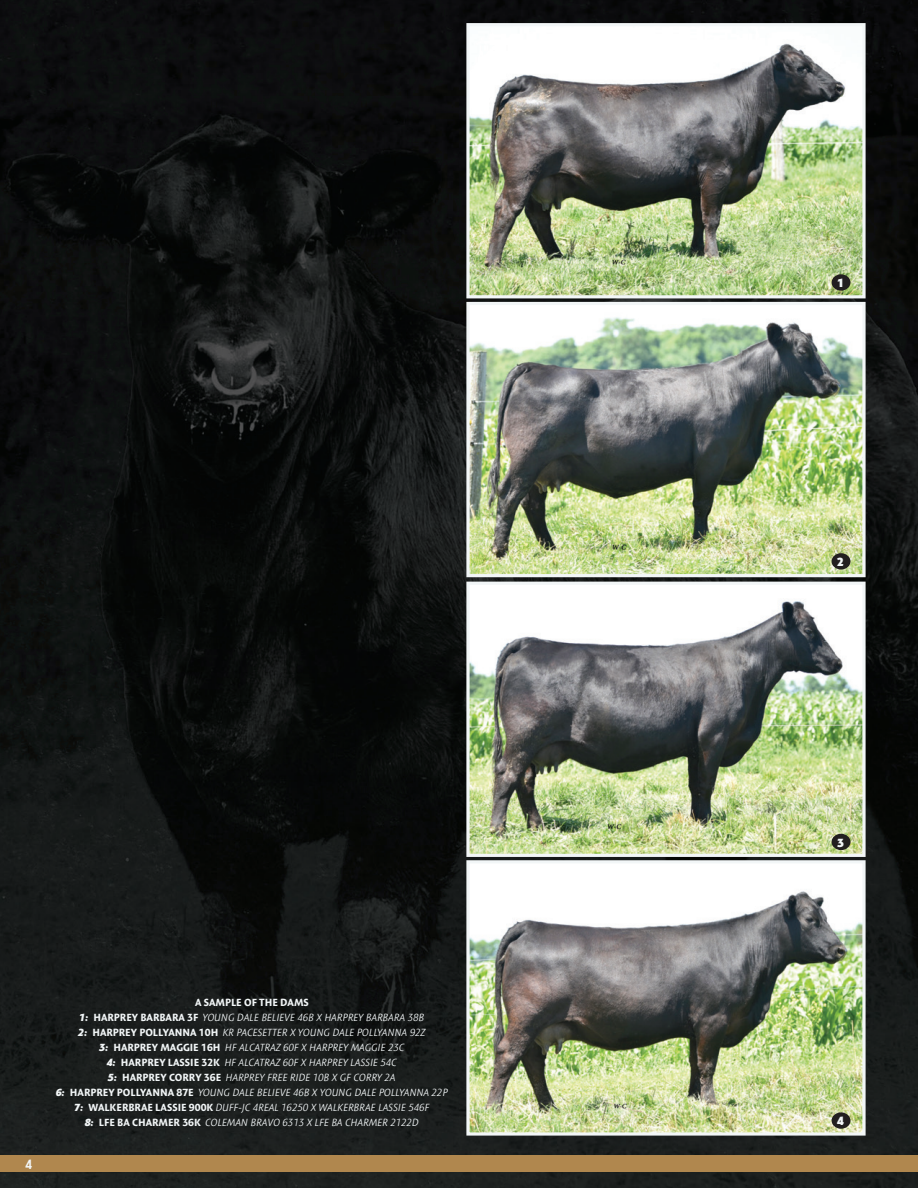
<style>
.page{position:relative;width:918px;height:1188px;background:#fff}
.page>*{position:absolute;margin:0;border:0;box-sizing:border-box;transform-origin:0 0}
.t1{font:700 13.5px "Expo Sans Pro";color:#f2f6f7;scale:.9 1}
.t2{font:900 12px "Expo Sans Pro";color:#f2f6f7}
.t3{font:italic 300 10.5px/15px "Expo Sans Pro";color:#f2f6f7;text-align:center}
.s1{font-weight:700;font-style:normal}
.s2{font-weight:900}
</style>
<div class="page">
<img style="left:0;top:0;width:916px;height:1188px">
<img style="left:916px;top:0;width:2px;height:1188px">
<img style="left:470px;top:27px;width:392px;height:267px">
<div style="left:466px;top:23px;width:400px;height:275px;border:3px solid #f2f6f7"></div>
<img style="left:470px;top:306px;width:392px;height:267px">
<div style="left:466px;top:302px;width:400px;height:275px;border:3px solid #f2f6f7"></div>
<img style="left:470px;top:586px;width:392px;height:267px">
<div style="left:466px;top:582px;width:400px;height:275px;border:3px solid #f2f6f7"></div>
<img style="left:470px;top:864px;width:392px;height:268px">
<div style="left:466px;top:860px;width:400px;height:276px;border:3px solid #f2f6f7"></div>
<div style="left:832px;top:274px;width:19px;height:17px;background:#231f20;border-radius:50%"></div>
<div style="left:832px;top:553px;width:19px;height:17px;background:#231f20;border-radius:50%"></div>
<div style="left:832px;top:834px;width:19px;height:16px;background:#231f20;border-radius:50%"></div>
<div style="left:832px;top:1112px;width:19px;height:17px;background:#231f20;border-radius:50%"></div>
<div style="left:0;top:1155px;width:918px;height:17px;background:#b0874e"></div>
<p class="t1" style="left:25px;top:1156px;width:9px">4</p>
<p class="t3" style="left:56px;top:995px;width:393px"><span class="s1">A SAMPLE OF THE DAMS<br></span><span class="s2">1:</span> <span class="s1">HARPREY BARBARA 3F</span> YOUNG DALE BELIEVE 46B X HARPREY BARBARA 38B<br><span class="s2">2:</span> <span class="s1">HARPREY POLLYANNA 10H</span> KR PACESETTER X YOUNG DALE POLLYANNA 92Z<br><span class="s2">3:</span> <span class="s1">HARPREY MAGGIE 16H</span> HF ALCATRAZ 60F X HARPREY MAGGIE 23C<br><span class="s2">4:</span> <span class="s1">HARPREY LASSIE 32K</span> HF ALCATRAZ 60F X HARPREY LASSIE 54C<br><span class="s2">5:</span> <span class="s1">HARPREY CORRY 36E</span> HARPREY FREE RIDE 10B X GF CORRY 2A<br><span class="s2">6:</span> <span class="s1">HARPREY POLLYANNA 87E</span> YOUNG DALE BELIEVE 46B X YOUNG DALE POLLYANNA 22P <span class="s2">7:</span> <span class="s1">WALKERBRAE LASSIE 900K</span> DUFF-JC 4REAL 16250 X WALKERBRAE LASSIE 546F<br><span class="s2">8:</span> <span class="s1">LFE BA CHARMER 36K</span> COLEMAN BRAVO 6313 X LFE BA CHARMER 2122D</p>
<p class="t2" style="left:837px;top:276px;width:8px">1</p>
<p class="t2" style="left:837px;top:554px;width:8px">2</p>
<p class="t2" style="left:837px;top:835px;width:8px">3</p>
<p class="t2" style="left:837px;top:1114px;width:8px">4</p>
</div>
